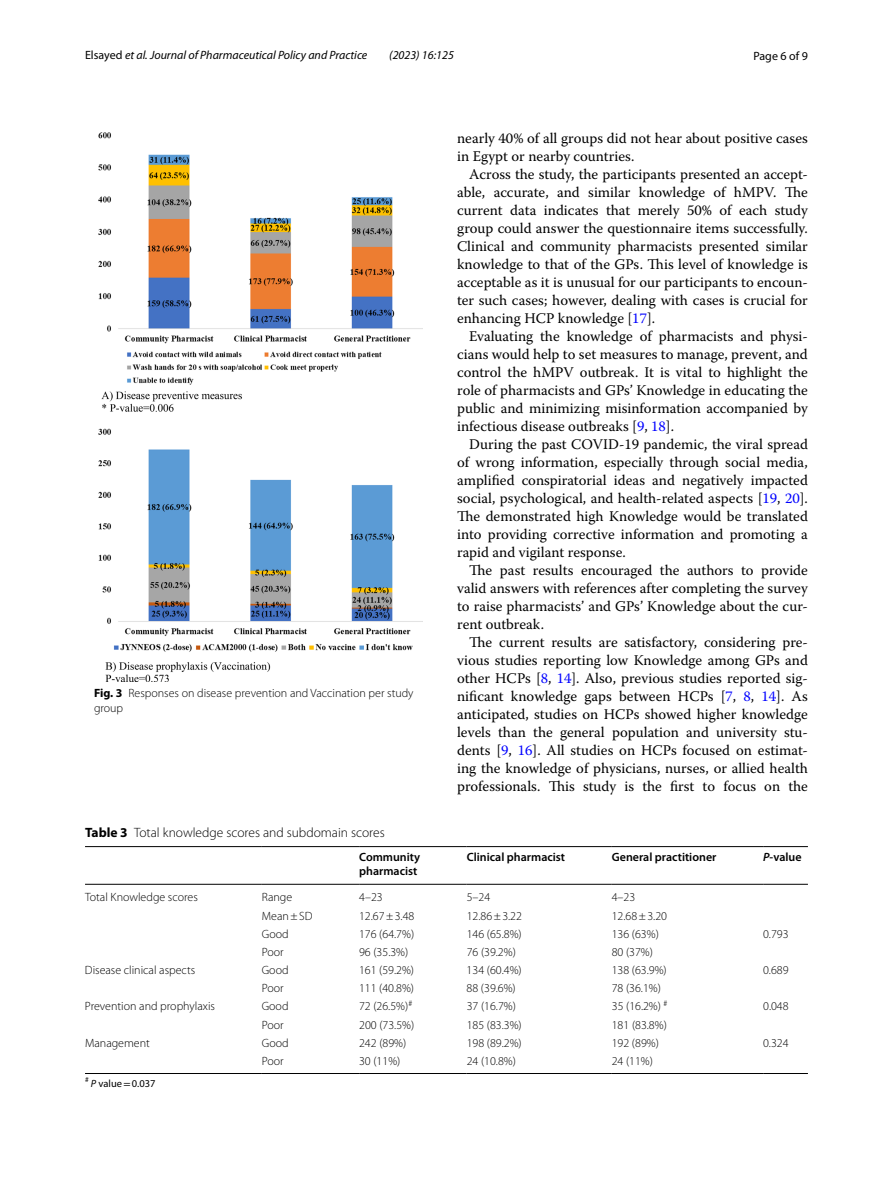
<style>
.page{position:relative;width:893px;height:1187px;background:#fff}
.page>*{position:absolute;margin:0;border:0;box-sizing:border-box;transform-origin:0 0}
.t1{font:14.7px/18px "Warnock Pro";color:#000;text-align:justify}
.t2{font:300 13.5px "Myriad Pro";color:#000}
.t3{font:300 12px/15px "Myriad Pro";color:#000}
.t4{font:italic 12px "Myriad Pro";color:#000}
.t5{font:600 12px/13.5px "Myriad Pro";color:#000}
.t6{font:12px "Myriad Pro";color:#000}
.t7{font:10.5px "Myriad Pro";color:#000}
.s1{font-style:normal}
.s2{font-weight:700}
.s3{color:#00f}
.s4{font-style:italic}
.s5{font-family:"STIX"}
</style>
<div class="page">
<img style="left:99px;top:133px;width:323px;height:548px">
<hr style="left:85px;top:846px;width:177px;height:1px;background:#000">
<hr style="left:85px;top:884px;width:177px;height:1px;background:#000">
<hr style="left:262px;top:846px;width:97px;height:1px;background:#000">
<hr style="left:262px;top:884px;width:97px;height:1px;background:#000">
<hr style="left:359px;top:846px;width:108px;height:1px;background:#000">
<hr style="left:359px;top:884px;width:108px;height:1px;background:#000">
<hr style="left:467px;top:846px;width:145px;height:1px;background:#000">
<hr style="left:467px;top:884px;width:145px;height:1px;background:#000">
<hr style="left:612px;top:846px;width:151px;height:1px;background:#000">
<hr style="left:612px;top:884px;width:151px;height:1px;background:#000">
<hr style="left:763px;top:846px;width:45px;height:1px;background:#000">
<hr style="left:763px;top:884px;width:45px;height:1px;background:#000">
<hr style="left:85px;top:1073px;width:177px;height:1px;background:#000">
<hr style="left:763px;top:1073px;width:45px;height:1px;background:#000">
<hr style="left:262px;top:1073px;width:97px;height:1px;background:#000">
<hr style="left:359px;top:1073px;width:108px;height:1px;background:#000">
<hr style="left:467px;top:1073px;width:145px;height:1px;background:#000">
<hr style="left:612px;top:1073px;width:151px;height:1px;background:#000">
<p class="t4" style="left:85px;top:48px;width:284px"><span class="s1">Elsayed</span> et al. Journal of Pharmaceutical Policy and Practice</p>
<p class="t4" style="left:389px;top:48px;width:66px">(2023) 16:125</p>
<p class="t6" style="left:753px;top:48px;width:56px">Page 6 of 9</p>
<p class="t3" style="left:94px;top:685px;width:321px"><span class="s2">Fig. 3</span> Responses on disease prevention and Vaccination per study group</p>
<p class="t2" style="left:85px;top:824px;width:301px"><span class="s2">Table 3</span> Total knowledge scores and subdomain scores</p>
<p class="t1" style="left:457px;top:128px;width:352px">nearly 40% of all groups did not hear about positive cases in Egypt or nearby countries.</p>
<p class="t1" style="left:457px;top:164px;width:352px;text-indent:12px">Across the study, the participants presented an accept&shy;able, accurate, and similar knowledge of hMPV. The current data indicates that merely 50% of each study group could answer the questionnaire items successfully.<br>Clinical and community pharmacists presented similar knowledge to that of the GPs. This level of knowledge is acceptable as it is unusual for our participants to encoun&shy;ter such cases; however, dealing with cases is crucial for enhancing HCP knowledge [<span class="s3">17</span>].</p>
<p class="t1" style="left:457px;top:326px;width:352px;text-indent:12px">Evaluating the knowledge of pharmacists and physi&shy;cians would help to set measures to manage, prevent, and control the hMPV outbreak. It is vital to highlight the role of pharmacists and GPs’ Knowledge in educating the public and minimizing misinformation accompanied by infectious disease outbreaks [<span class="s3">9</span>, <span class="s3">18</span>].</p>
<p class="t1" style="left:457px;top:434px;width:352px;text-indent:12px">During the past COVID-19 pandemic, the viral spread of wrong information, especially through social media, amplified conspiratorial ideas and negatively impacted social, psychological, and health-related aspects [<span class="s3">19</span>, <span class="s3">20</span>].<br>The demonstrated high Knowledge would be translated into providing corrective information and promoting a rapid and vigilant response.</p>
<p class="t1" style="left:457px;top:560px;width:352px;text-indent:12px">The past results encouraged the authors to provide valid answers with references after completing the survey to raise pharmacists’ and GPs’ Knowledge about the cur&shy;rent outbreak.</p>
<p class="t1" style="left:457px;top:632px;width:352px;text-indent:12px">The current results are satisfactory, considering pre&shy;vious studies reporting low Knowledge among GPs and other HCPs [<span class="s3">8</span>, <span class="s3">14</span>]. Also, previous studies reported sig&shy;nificant knowledge gaps between HCPs [<span class="s3">7</span>, <span class="s3">8</span>, <span class="s3">14</span>]. As anticipated, studies on HCPs showed higher knowledge levels than the general population and university stu&shy;dents [<span class="s3">9</span>, <span class="s3">16</span>]. All studies on HCPs focused on estimat&shy;ing the knowledge of physicians, nurses, or allied health professionals. This study is the first to focus on the</p>
<p class="t5" style="left:359px;top:849px;width:63px">Community pharmacist</p>
<p class="t5" style="left:467px;top:849px;width:100px">Clinical pharmacist</p>
<p class="t5" style="left:612px;top:849px;width:106px">General practitioner</p>
<p class="t5" style="left:763px;top:849px;width:40px"><span class="s4">P</span>-value</p>
<p class="t3" style="left:85px;top:890px;width:114px">Total Knowledge scores</p>
<p class="t3" style="left:262px;top:890px;width:32px">Range</p>
<p class="t3" style="left:359px;top:890px;width:25px">4–23</p>
<p class="t3" style="left:467px;top:890px;width:25px">5–24</p>
<p class="t3" style="left:612px;top:890px;width:25px">4–23</p>
<p class="t3" style="left:262px;top:908px;width:52px">Mean±SD</p>
<p class="t3" style="left:359px;top:908px;width:57px">12.67±3.48</p>
<p class="t3" style="left:467px;top:908px;width:57px">12.86±3.22</p>
<p class="t3" style="left:612px;top:908px;width:57px">12.68±3.20</p>
<p class="t3" style="left:262px;top:926px;width:28px">Good</p>
<p class="t3" style="left:359px;top:926px;width:57px">176 (64.7%)</p>
<p class="t3" style="left:467px;top:926px;width:57px">146 (65.8%)</p>
<p class="t3" style="left:612px;top:926px;width:49px">136 (63%)</p>
<p class="t3" style="left:763px;top:926px;width:27px">0.793</p>
<p class="t3" style="left:262px;top:944px;width:24px">Poor</p>
<p class="t3" style="left:359px;top:944px;width:51px">96 (35.3%)</p>
<p class="t3" style="left:467px;top:944px;width:51px">76 (39.2%)</p>
<p class="t3" style="left:612px;top:944px;width:43px">80 (37%)</p>
<p class="t3" style="left:85px;top:962px;width:112px">Disease clinical aspects</p>
<p class="t3" style="left:262px;top:962px;width:28px">Good</p>
<p class="t3" style="left:359px;top:962px;width:57px">161 (59.2%)</p>
<p class="t3" style="left:467px;top:962px;width:57px">134 (60.4%)</p>
<p class="t3" style="left:612px;top:962px;width:57px">138 (63.9%)</p>
<p class="t3" style="left:763px;top:962px;width:27px">0.689</p>
<p class="t3" style="left:262px;top:980px;width:24px">Poor</p>
<p class="t3" style="left:359px;top:980px;width:57px">111 (40.8%)</p>
<p class="t3" style="left:467px;top:980px;width:51px">88 (39.6%)</p>
<p class="t3" style="left:612px;top:980px;width:51px">78 (36.1%)</p>
<p class="t3" style="left:85px;top:998px;width:132px">Prevention and prophylaxis</p>
<p class="t3" style="left:262px;top:998px;width:28px">Good</p>
<p class="t3" style="left:359px;top:998px;width:55px">72 (26.5%)<sup>#</sup></p>
<p class="t3" style="left:467px;top:999px;width:51px">37 (16.7%)</p>
<p class="t3" style="left:612px;top:999px;width:57px">35 (16.2%) <sup>#</sup></p>
<p class="t3" style="left:763px;top:999px;width:27px">0.048</p>
<p class="t3" style="left:262px;top:1017px;width:24px">Poor</p>
<p class="t3" style="left:359px;top:1017px;width:57px">200 (73.5%)</p>
<p class="t3" style="left:467px;top:1017px;width:57px">185 (83.3%)</p>
<p class="t3" style="left:612px;top:1017px;width:57px">181 (83.8%)</p>
<p class="t3" style="left:85px;top:1035px;width:66px">Management</p>
<p class="t3" style="left:262px;top:1035px;width:28px">Good</p>
<p class="t3" style="left:359px;top:1035px;width:49px">242 (89%)</p>
<p class="t3" style="left:467px;top:1035px;width:57px">198 (89.2%)</p>
<p class="t3" style="left:612px;top:1035px;width:49px">192 (89%)</p>
<p class="t3" style="left:763px;top:1035px;width:27px">0.324</p>
<p class="t3" style="left:262px;top:1053px;width:24px">Poor</p>
<p class="t3" style="left:359px;top:1053px;width:43px">30 (11%)</p>
<p class="t3" style="left:467px;top:1053px;width:51px">24 (10.8%)</p>
<p class="t3" style="left:612px;top:1053px;width:43px">24 (11%)</p>
<p class="t7" style="left:85px;top:1076px;width:72px"><sup>#</sup> <span class="s4">P</span> value<span class="s5">=</span>0.037</p>
</div>
